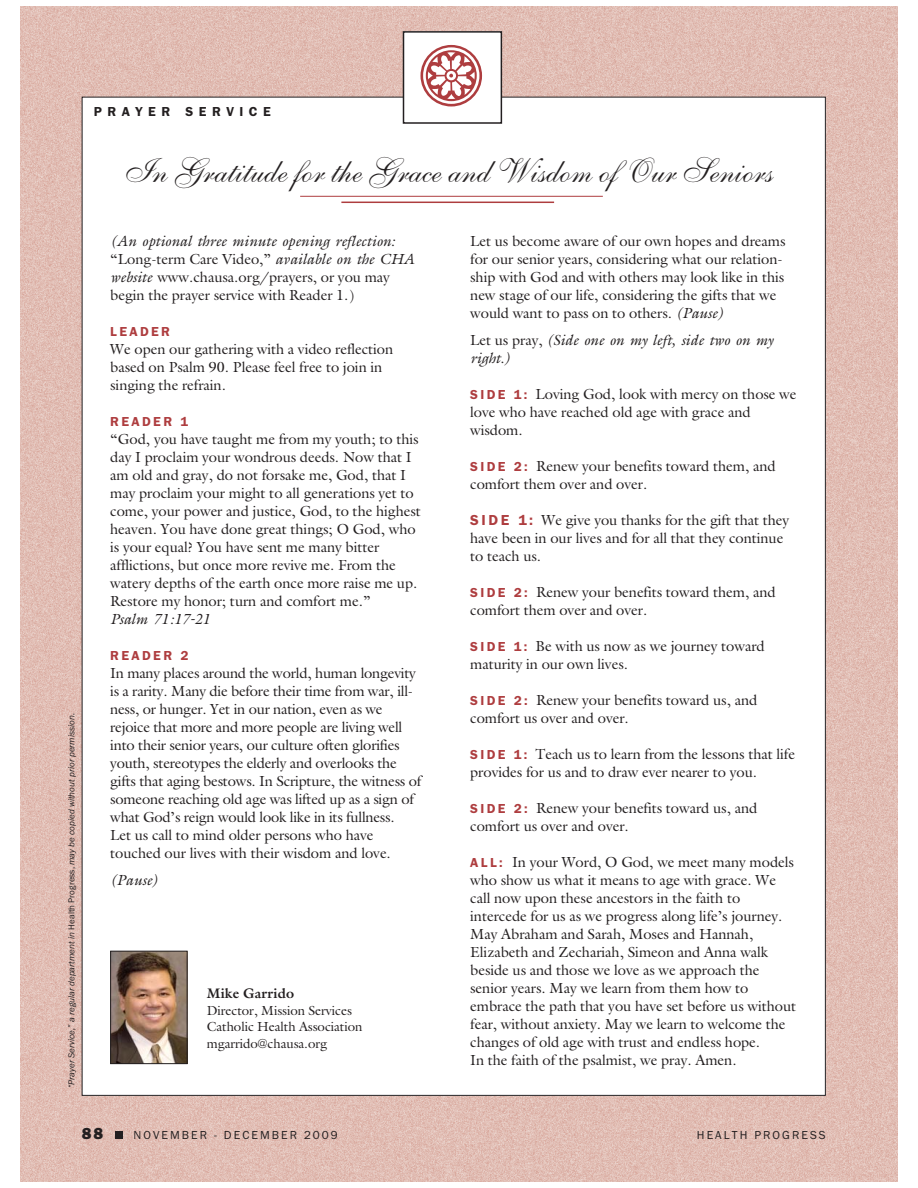
<style>
.page{position:relative;width:918px;height:1188px;background:#fff}
.page>*{position:absolute;margin:0;border:0;box-sizing:border-box;transform-origin:0 0}
.t1{font:34.5px "Shelley Allegro Script";color:#231f20}
.t2{font:16.5px "Franklin Gothic Hvy";color:#231f20}
.t3{font:15px/18px "Galliard Rmn";color:#231f20}
.t4{font:15px/18px "Galliard Itl";color:#231f20}
.t5{font:14.25px "Galliard Bld";letter-spacing:.015em;color:#231f20}
.t6{font:13.5px/16.5px "Galliard Rmn";color:#231f20}
.t7{font:13.5px "Franklin Gothic Dem Bld";letter-spacing:.175em;color:#ae3d3f}
.t8{font:13.5px "Franklin Gothic Dem Bld";letter-spacing:.41em;color:#231f20}
.t9{font:12px "Franklin Gothic";letter-spacing:.17em;color:#231f20}
.t10{font:9px "Franklin Gothic Itl";color:#231f20}
.s1{font-family:"Franklin Gothic"}
.s2{font-family:"Galliard Itl"}
.s3{font-family:"Galliard Rmn"}
.s4{font-family:"Franklin Gothic Dem Bld";font-size:13.5px;color:#ae3d3f}
.s5{font-family:"Franklin Gothic Dem Bld";color:#ae3d3f}
</style>
<div class="page">
<img style="left:20px;top:7px;width:878px;height:1174px">
<div style="left:82px;top:97px;width:743px;height:998px;background:#fff"></div>
<hr style="left:300px;top:196px;width:303px;height:1px;background:#ae3d3f">
<hr style="left:341px;top:202px;width:213px;height:1px;background:#ae3d3f">
<img style="left:112px;top:953px;width:74px;height:109px">
<div style="left:110px;top:951px;width:78px;height:113px;border:1px solid #231f20"></div>
<div style="left:404px;top:32px;width:97px;height:91px;background:#fff"></div>
<div style="left:403px;top:31px;width:99px;height:93px;border:2px solid #231f20"></div>
<div style="left:115px;top:1132px;width:7px;height:7px;background:#231f20"></div>
<p class="t8" style="left:94px;top:106px;width:178px">PRAYER SERVICE</p>
<p class="t10" style="left:68px;top:1088px;width:377px;rotate:-90deg">“Prayer Service,” a regular department in <span class="s1">Health Progress,</span> may be copied without prior permission.</p>
<h1 class="t1" style="left:125px;top:161px;width:649px">In Gratitude for the Grace and Wisdom of Our Seniors</h1>
<p class="t4" style="left:110px;top:234px;width:286px">(An optional three minute opening reflection:</p>
<p class="t3" style="left:110px;top:252px;width:306px">“Long-term Care Video,” <span class="s2">available on the CHA website</span> www.chausa.org/prayers, or you may begin the prayer service with Reader 1.)</p>
<p class="t7" style="left:110px;top:326px;width:61px">LEADER</p>
<p class="t3" style="left:110px;top:342px;width:285px">We open our gathering with a video reflection based on Psalm 90. Please feel free to join in singing the refrain.</p>
<p class="t7" style="left:110px;top:416px;width:79px">READER 1</p>
<p class="t3" style="left:110px;top:432px;width:312px">“God, you have taught me from my youth; to this day I proclaim your wondrous deeds. Now that I am old and gray, do not forsake me, God, that I may proclaim your might to all generations yet to come, your power and justice, God, to the highest heaven. You have done great things; O God, who is your equal? You have sent me many bitter afflictions, but once more revive me. From the watery depths of the earth once more raise me up.<br>Restore my honor; turn and comfort me.”</p>
<p class="t4" style="left:110px;top:612px;width:101px">Psalm 71:17-21</p>
<p class="t7" style="left:110px;top:650px;width:80px">READER 2</p>
<p class="t3" style="left:110px;top:666px;width:312px">In many places around the world, human longevity is a rarity. Many die before their time from war, ill&shy;ness, or hunger. Yet in our nation, even as we rejoice that more and more people are living well into their senior years, our culture often glorifies youth, stereotypes the elderly and overlooks the gifts that aging bestows. In Scripture, the witness of someone reaching old age was lifted up as a sign of what God’s reign would look like in its fullness.<br>Let us call to mind older persons who have touched our lives with their wisdom and love.</p>
<p class="t4" style="left:110px;top:873px;width:50px">(Pause)</p>
<p class="t5" style="left:207px;top:988px;width:89px">Mike Garrido</p>
<p class="t6" style="left:207px;top:1003px;width:157px">Director, Mission Services<br>Catholic Health Association mgarrido@chausa.org</p>
<p class="t3" style="left:470px;top:234px;width:317px">Let us become aware of our own hopes and dreams for our senior years, considering what our relation&shy;ship with God and with others may look like in this new stage of our life, considering the gifts that we would want to pass on to others. <span class="s2">(Pause)</span></p>
<p class="t4" style="left:470px;top:333px;width:304px"><span class="s3">Let us pray,</span> (Side one on my left, side two on my right.)</p>
<p class="t3" style="left:470px;top:387px;width:328px"><span class="s4">S I D E 1 :</span> Loving God, look with mercy on those we love who have reached old age with grace and wisdom.</p>
<p class="t3" style="left:470px;top:459px;width:307px"><span class="s4">S I D E 2 :</span> Renew your benefits toward them, and comfort them over and over.</p>
<p class="t3" style="left:470px;top:513px;width:321px"><span class="s5">S I D E 1 :</span> We give you thanks for the gift that they have been in our lives and for all that they continue to teach us.</p>
<p class="t3" style="left:470px;top:585px;width:307px"><span class="s4">S I D E 2 :</span> Renew your benefits toward them, and comfort them over and over.</p>
<p class="t3" style="left:470px;top:639px;width:296px"><span class="s4">S I D E 1 :</span> Be with us now as we journey toward maturity in our own lives.</p>
<p class="t3" style="left:470px;top:693px;width:289px"><span class="s4">S I D E 2 :</span> Renew your benefits toward us, and comfort us over and over.</p>
<p class="t3" style="left:470px;top:747px;width:326px"><span class="s4">S I D E 1 :</span> Teach us to learn from the lessons that life provides for us and to draw ever nearer to you.</p>
<p class="t3" style="left:470px;top:801px;width:289px"><span class="s4">S I D E 2 :</span> Renew your benefits toward us, and comfort us over and over.</p>
<p class="t3" style="left:470px;top:855px;width:327px"><span class="s4">A L L :</span> In your Word, O God, we meet many models who show us what it means to age with grace. We call now upon these ancestors in the faith to intercede for us as we progress along life’s journey.<br>May Abraham and Sarah, Moses and Hannah, Elizabeth and Zechariah, Simeon and Anna walk beside us and those we love as we approach the senior years. May we learn from them how to embrace the path that you have set before us without fear, without anxiety. May we learn to welcome the changes of old age with trust and endless hope.<br>In the faith of the psalmist, we pray. Amen.</p>
<p class="t2" style="left:82px;top:1127px;width:23px">88</p>
<p class="t9" style="left:134px;top:1130px;width:206px">NOVEMBER - DECEMBER 2009</p>
<p class="t9" style="left:697px;top:1131px;width:130px">HEALTH PROGRESS</p>
</div>
